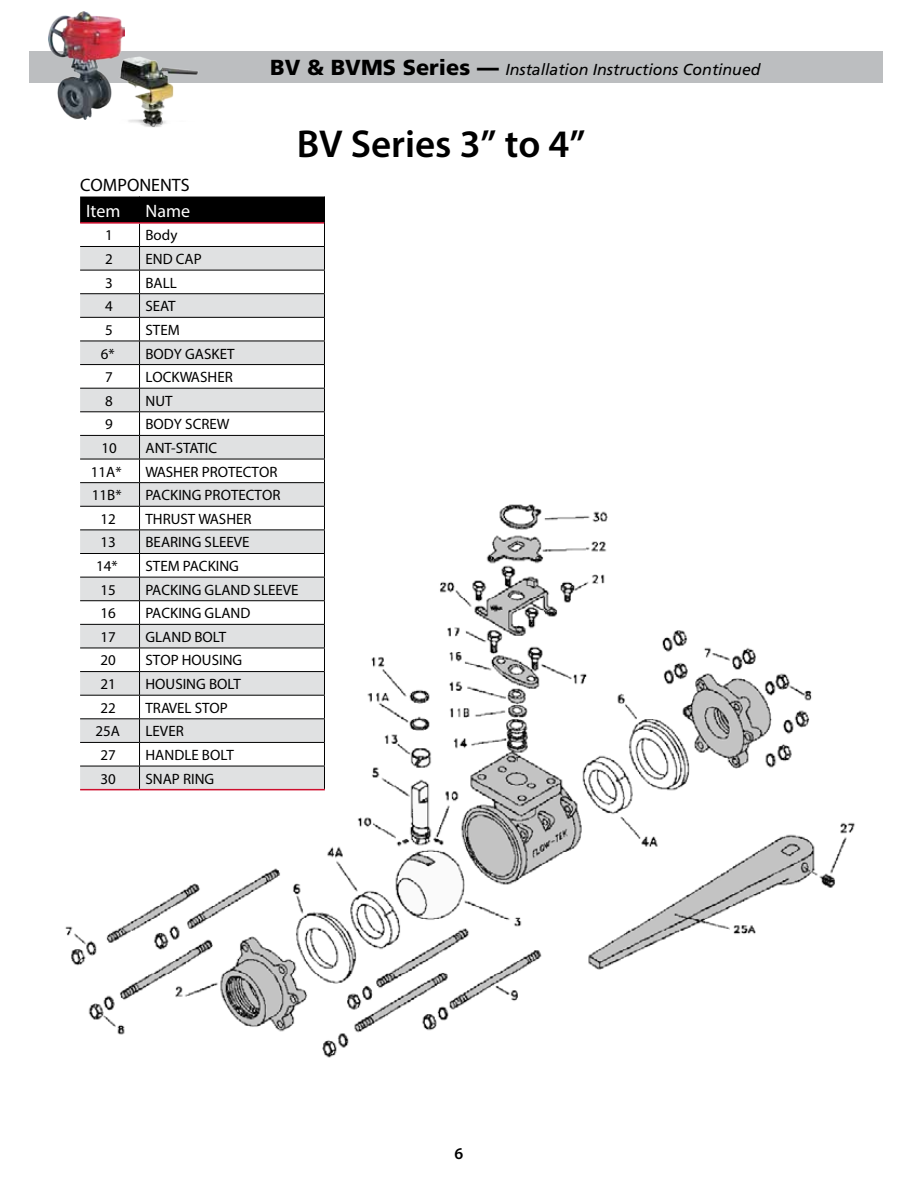
<style>
.page{position:relative;width:918px;height:1188px;background:#fff}
.page>*{position:absolute;margin:0;border:0;box-sizing:border-box;transform-origin:0 0}
.t1{font:600 39px "Myriad Pro";color:#000}
.t2{font:18px "Myriad Pro";color:#000}
.t3{font:18px "Myriad Pro";color:#fff}
.t4{font:600 16.5px "Myriad Pro";color:#000}
.t5{font:italic 15.9px "Frutiger LT Std";color:#000}
.t6{font:15px "Myriad Pro";color:#000}
.s1{font-weight:900;font-style:normal;font-size:21.75px}
</style>
<div class="page">
<div style="left:29px;top:51px;width:853px;height:32px;background:#bcbec0"></div>
<img style="left:125px;top:56px;width:73px;height:71px">
<img style="left:48px;top:11px;width:77px;height:109px">
<img style="left:65px;top:504px;width:790px;height:554px">
<svg style="left:80px;top:197px;width:245px;height:592px"></svg>
<hr style="left:80px;top:789px;width:60px;height:1px;background:#ce0e2d">
<hr style="left:140px;top:789px;width:185px;height:1px;background:#ce0e2d">
<hr style="left:80px;top:222px;width:60px;height:2px;background:#ce0e2d">
<hr style="left:140px;top:222px;width:184px;height:2px;background:#ce0e2d">
<hr style="left:80px;top:671px;width:60px;height:1px;background:#000">
<hr style="left:140px;top:671px;width:185px;height:1px;background:#000">
<hr style="left:80px;top:695px;width:60px;height:1px;background:#000">
<hr style="left:140px;top:695px;width:185px;height:1px;background:#000">
<hr style="left:80px;top:718px;width:60px;height:1px;background:#000">
<hr style="left:140px;top:718px;width:185px;height:1px;background:#000">
<hr style="left:80px;top:742px;width:60px;height:1px;background:#000">
<hr style="left:140px;top:742px;width:185px;height:1px;background:#000">
<hr style="left:80px;top:766px;width:60px;height:1px;background:#000">
<hr style="left:140px;top:766px;width:185px;height:1px;background:#000">
<p class="t5" style="left:270px;top:60px;width:492px"><span class="s1">BV &amp; BVMS Series —</span> Installation Instructions Continued</p>
<h1 class="t1" style="left:297px;top:119px;width:290px">BV Series 3” to 4”</h1>
<p class="t2" style="left:80px;top:173px;width:111px">COMPONENTS</p>
<p class="t3" style="left:86px;top:200px;width:36px">Item</p>
<p class="t3" style="left:146px;top:200px;width:46px">Name</p>
<p class="t6" style="left:105px;top:226px;width:9px">1</p>
<p class="t6" style="left:146px;top:226px;width:33px">Body</p>
<p class="t6" style="left:105px;top:250px;width:9px">2</p>
<p class="t6" style="left:146px;top:250px;width:58px">END CAP</p>
<p class="t6" style="left:105px;top:273px;width:9px">3</p>
<p class="t6" style="left:146px;top:273px;width:33px">BALL</p>
<p class="t6" style="left:105px;top:297px;width:9px">4</p>
<p class="t6" style="left:146px;top:297px;width:32px">SEAT</p>
<p class="t6" style="left:105px;top:321px;width:9px">5</p>
<p class="t6" style="left:146px;top:321px;width:36px">STEM</p>
<p class="t6" style="left:101px;top:344px;width:15px">6*</p>
<p class="t6" style="left:146px;top:344px;width:90px">BODY GASKET</p>
<p class="t6" style="left:105px;top:368px;width:9px">7</p>
<p class="t6" style="left:146px;top:368px;width:89px">LOCKWASHER</p>
<p class="t6" style="left:105px;top:391px;width:9px">8</p>
<p class="t6" style="left:146px;top:391px;width:29px">NUT</p>
<p class="t6" style="left:105px;top:415px;width:9px">9</p>
<p class="t6" style="left:146px;top:415px;width:85px">BODY SCREW</p>
<p class="t6" style="left:101px;top:439px;width:17px">10</p>
<p class="t6" style="left:146px;top:439px;width:73px">ANT-STATIC</p>
<p class="t6" style="left:91px;top:462px;width:32px">11A*</p>
<p class="t6" style="left:146px;top:462px;width:133px">WASHER PROTECTOR</p>
<p class="t6" style="left:92px;top:486px;width:31px">11B*</p>
<p class="t6" style="left:146px;top:486px;width:136px">PACKING PROTECTOR</p>
<p class="t6" style="left:101px;top:510px;width:17px">12</p>
<p class="t6" style="left:146px;top:510px;width:108px">THRUST WASHER</p>
<p class="t6" style="left:101px;top:533px;width:17px">13</p>
<p class="t6" style="left:146px;top:533px;width:106px">BEARING SLEEVE</p>
<p class="t6" style="left:96px;top:557px;width:23px">14*</p>
<p class="t6" style="left:146px;top:557px;width:95px">STEM PACKING</p>
<p class="t6" style="left:101px;top:580px;width:17px">15</p>
<p class="t6" style="left:146px;top:580px;width:155px">PACKING GLAND SLEEVE</p>
<p class="t6" style="left:101px;top:604px;width:17px">16</p>
<p class="t6" style="left:146px;top:604px;width:106px">PACKING GLAND</p>
<p class="t6" style="left:101px;top:628px;width:17px">17</p>
<p class="t6" style="left:146px;top:628px;width:82px">GLAND BOLT</p>
<p class="t6" style="left:101px;top:651px;width:17px">20</p>
<p class="t6" style="left:146px;top:651px;width:98px">STOP HOUSING</p>
<p class="t6" style="left:101px;top:675px;width:17px">21</p>
<p class="t6" style="left:146px;top:675px;width:97px">HOUSING BOLT</p>
<p class="t6" style="left:101px;top:698px;width:17px">22</p>
<p class="t6" style="left:146px;top:698px;width:84px">TRAVEL STOP</p>
<p class="t6" style="left:95px;top:722px;width:26px">25A</p>
<p class="t6" style="left:146px;top:722px;width:40px">LEVER</p>
<p class="t6" style="left:101px;top:746px;width:17px">27</p>
<p class="t6" style="left:146px;top:746px;width:90px">HANDLE BOLT</p>
<p class="t6" style="left:101px;top:769px;width:17px">30</p>
<p class="t6" style="left:146px;top:769px;width:70px">SNAP RING</p>
<p class="t4" style="left:455px;top:1143px;width:10px">6</p>
</div>
